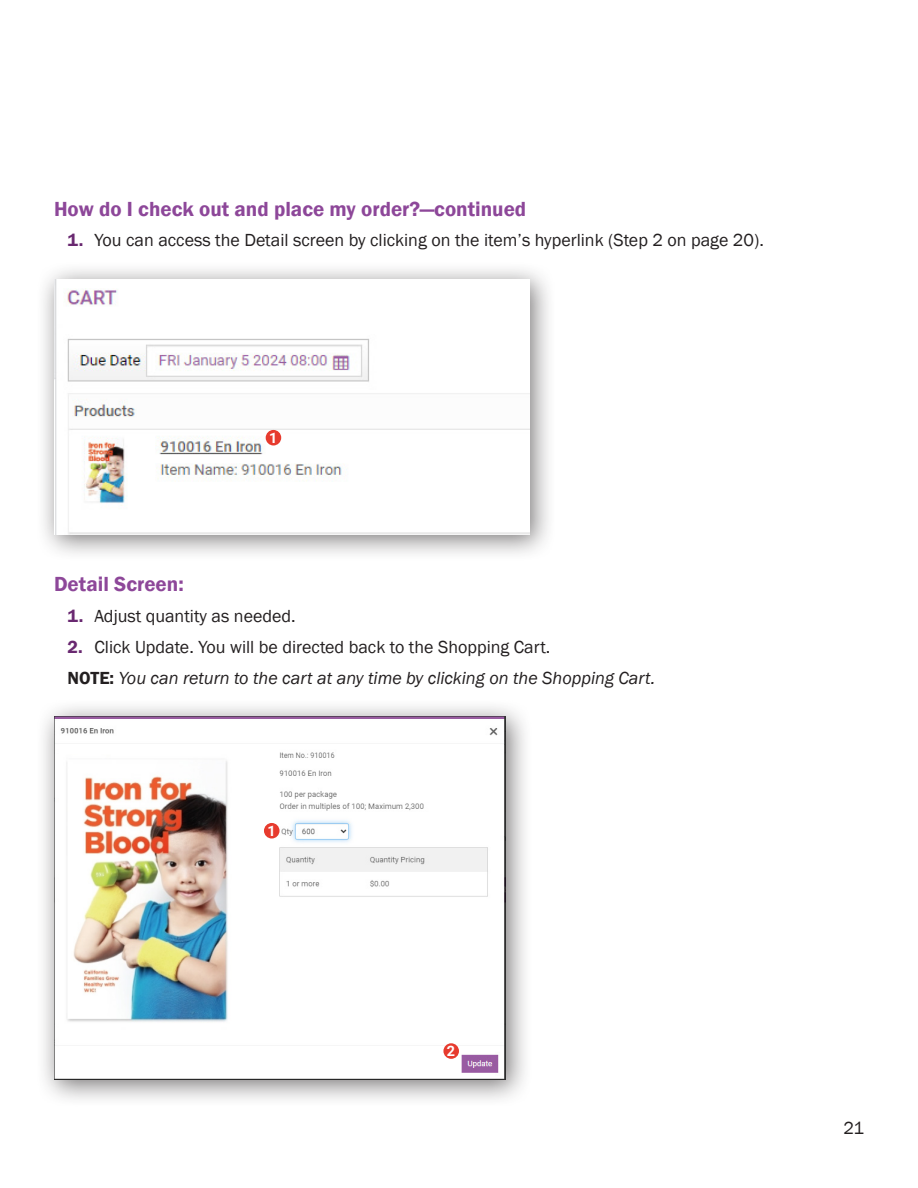
<style>
.page{position:relative;width:918px;height:1188px;background:#fff}
.page>*{position:absolute;margin:0;border:0;box-sizing:border-box;transform-origin:0 0}
.t1{font:600 21px "Franklin Gothic";color:#8d4799}
.t2{font:18px "Franklin Gothic";color:#231f20}
.t3{font:italic 18px "Franklin Gothic";color:#231f20}
.t4{font:700 14.4px "Roboto";color:#fff}
.s1{font-weight:600;color:#692870}
.s2{font-weight:600;font-style:normal}
</style>
<div class="page">
<div style="left:36px;top:261px;width:521px;height:300px;background:#231f20;opacity:.6"></div>
<img style="left:54px;top:279px;width:475px;height:255px">
<div style="left:266px;top:430px;width:15px;height:16px;background:#e73b2e;border-radius:50%"></div>
<div style="left:36px;top:699px;width:497px;height:409px;background:#231f20;opacity:.6"></div>
<img style="left:54px;top:717px;width:451px;height:363px">
<div style="left:264px;top:823px;width:16px;height:16px;background:#e73b2e;border-radius:50%"></div>
<div style="left:443px;top:1043px;width:16px;height:16px;background:#e73b2e;border-radius:50%"></div>
<h4 class="t1" style="left:54px;top:196px;width:474px">How do I check out and place my order?—continued</h4>
<p class="t2" style="left:68px;top:229px;width:698px"><span class="s1">1.</span> You can access the Detail screen by clicking on the item’s hyperlink (Step 2 on page 20).</p>
<p class="t4" style="left:269px;top:427px;width:10px">1</p>
<h4 class="t1" style="left:54px;top:571px;width:131px">Detail Screen:</h4>
<p class="t2" style="left:68px;top:605px;width:230px"><span class="s1">1.</span> Adjust quantity as needed.</p>
<p class="t2" style="left:68px;top:636px;width:484px"><span class="s1">2.</span> Click Update. You will be directed back to the Shopping Cart.</p>
<p class="t3" style="left:68px;top:666px;width:589px"><span class="s2">NOTE:</span> You can return to the cart at any time by clicking on the Shopping Cart.</p>
<p class="t4" style="left:267px;top:820px;width:10px">1</p>
<p class="t4" style="left:447px;top:1041px;width:10px">2</p>
<p class="t2" style="left:844px;top:1117px;width:22px">21</p>
</div>
